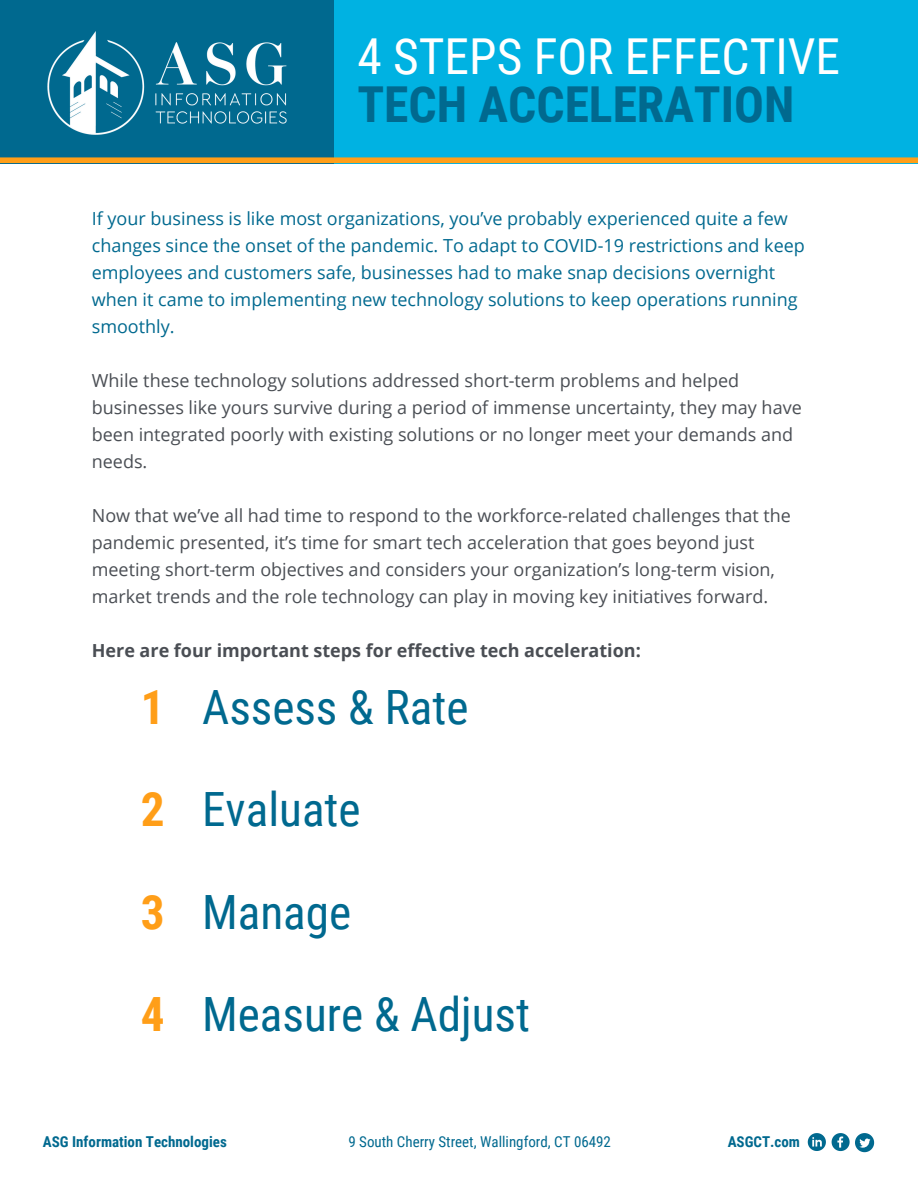
<style>
.page{position:relative;width:918px;height:1188px;background:#fff}
.page>*{position:absolute;margin:0;border:0;box-sizing:border-box;transform-origin:0 0}
.t1{font:49.5px "Roboto Condensed";color:#fff}
.t2{font:700 49.5px "Roboto Condensed";color:#00698f}
.t3{font:47.25px "Roboto Condensed";color:#00698f}
.t4{font:700 47.25px "Roboto Condensed";color:#ff9e18}
.t5{font:18px/27px "Open Sans";color:#4a4e54}
.t6{font:18px/27px "Open Sans";color:#00698f}
.t7{font:700 18px "Open Sans";color:#4a4e54}
.t8{font:15px "Roboto Condensed";color:#00698f}
.t9{font:700 15px "Roboto Condensed";color:#00698f}
</style>
<div class="page">
<div style="left:319px;top:0;width:599px;height:163px;background:#00b2e2"></div>
<div style="left:0;top:0;width:333px;height:163px;background:#00698f"></div>
<img style="left:47px;top:31px;width:240px;height:104px">
<div style="left:0;top:157px;width:918px;height:6px;background:#ff9e18"></div>
<svg style="left:808px;top:1133px;width:18px;height:18px"></svg>
<svg style="left:832px;top:1133px;width:42px;height:19px"></svg>
<p class="t1" style="left:357px;top:28px;width:484px">4 STEPS FOR EFFECTIVE</p>
<p class="t2" style="left:357px;top:76px;width:439px">TECH ACCELERATION</p>
<p class="t6" style="left:92px;top:205px;width:715px">If your business is like most organizations, you’ve probably experienced quite a few changes since the onset of the pandemic. To adapt to COVID-19 restrictions and keep employees and customers safe, businesses had to make snap decisions overnight when it came to implementing new technology solutions to keep operations running smoothly.</p>
<p class="t5" style="left:92px;top:367px;width:711px">While these technology solutions addressed short-term problems and helped businesses like yours survive during a period of immense uncertainty, they may have been integrated poorly with existing solutions or no longer meet your demands and needs.</p>
<p class="t5" style="left:92px;top:502px;width:701px">Now that we’ve all had time to respond to the workforce-related challenges that the</p>
<p class="t5" style="left:92px;top:529px;width:685px">pandemic presented, it’s time for smart tech acceleration that goes beyond just meeting short-term objectives and considers your organization’s long-term vision, market trends and the role technology can play in moving key initiatives forward.</p>
<p class="t7" style="left:92px;top:638px;width:551px">Here are four important steps for effective tech acceleration:</p>
<p class="t4" style="left:141px;top:680px;width:25px">1</p>
<p class="t4" style="left:141px;top:783px;width:25px">2</p>
<p class="t4" style="left:141px;top:885px;width:25px">3</p>
<p class="t4" style="left:141px;top:987px;width:25px">4</p>
<p class="t3" style="left:202px;top:680px;width:268px">Assess &amp; Rate</p>
<p class="t3" style="left:202px;top:783px;width:160px">Evaluate</p>
<p class="t3" style="left:202px;top:885px;width:151px">Manage</p>
<p class="t3" style="left:202px;top:987px;width:329px">Measure &amp; Adjust</p>
<p class="t9" style="left:43px;top:1133px;width:185px">ASG Information Technologies</p>
<p class="t8" style="left:348px;top:1133px;width:264px">9 South Cherry Street, Wallingford, CT 06492</p>
<p class="t9" style="left:728px;top:1133px;width:74px">ASGCT.com</p>
</div>
